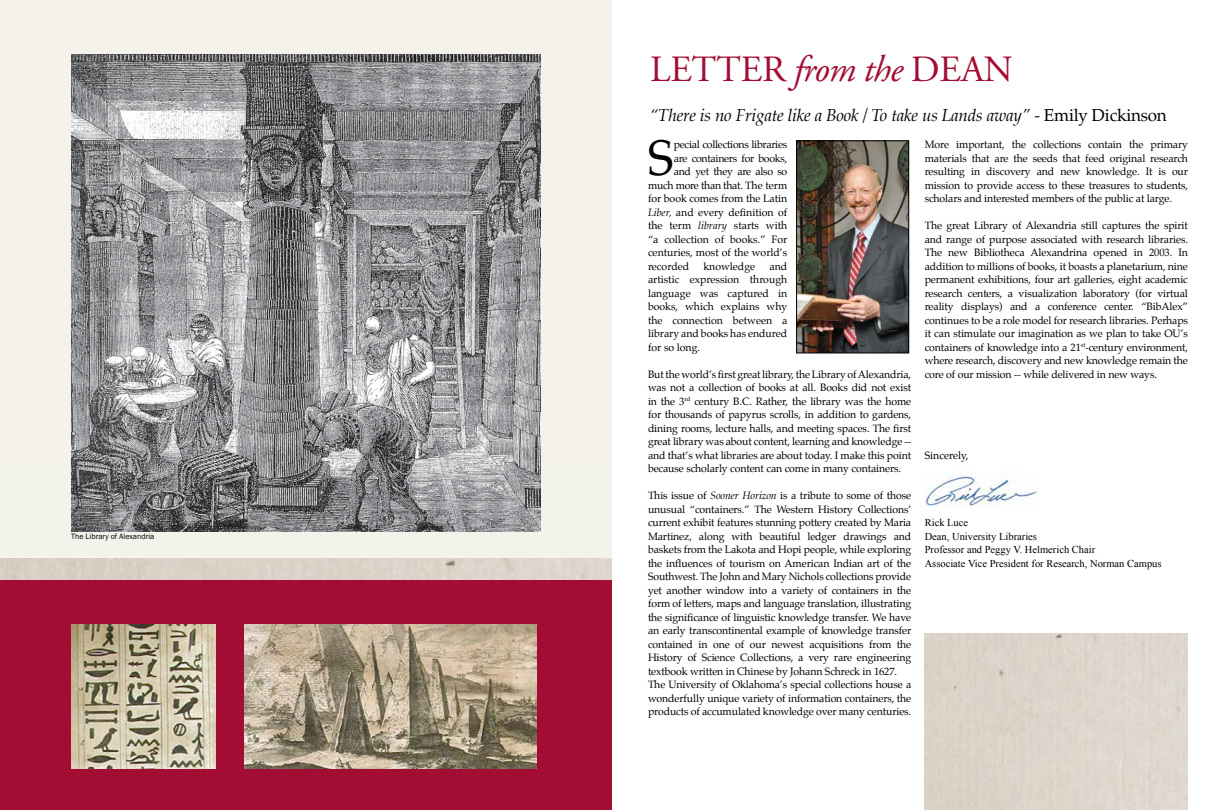
<style>
.page{position:relative;width:1224px;height:810px;background:#fff}
.page>*{position:absolute;margin:0;border:0;box-sizing:border-box;transform-origin:0 0}
.t1{font:49.2px "Palatino";color:#000}
.t2{font:37px "Adobe Garamond Pro";letter-spacing:.16em;color:#a30c33}
.t3{font:italic 17px "Palatino";letter-spacing:-.01em;color:#000}
.t4{font:10.5px/13.5px "Palatino";letter-spacing:-.01em;color:#000;text-align:justify}
.t5{font:10.5px/13.5px "Times New Roman";color:#000}
.t6{font:8px "Franklin Gothic";color:#000}
.s1{font-style:italic}
.s2{font-style:normal}
</style>
<div class="page">
<div style="left:925px;top:633px;width:263px;height:177px;background:#ddd5cc"></div>
<div style="left:0;top:0;width:612px;height:810px;background:#f4f2ea"></div>
<div style="left:0;top:580px;width:612px;height:230px;background:#a30c33"></div>
<img style="left:798px;top:143px;width:109px;height:208px">
<div style="left:796px;top:141px;width:113px;height:212px;border:1px solid #000"></div>
<img style="left:925px;top:476px;width:112px;height:31px">
<img style="left:71px;top:625px;width:144px;height:144px">
<img style="left:245px;top:625px;width:292px;height:144px">
<img style="left:71px;top:54px;width:470px;height:478px">
<p class="t6" style="left:71px;top:531px;width:85px">The Library of Alexandria</p>
<h2 class="t2" style="left:650px;top:47px;width:315px">LETTER <span class="s1">from the</span> DEAN</h2>
<h3 class="t3" style="left:650px;top:105px;width:518px">“There is no Frigate like a Book / To take us Lands away” <span class="s2">- Emily Dickinson</span></h3>
<h1 class="t1" style="left:648px;top:126px;width:27px">S</h1>
<p class="t4" style="left:674px;top:139px;width:115px">pecial collections libraries</p>
<p class="t4" style="left:674px;top:152px;width:115px">are containers for books,</p>
<p class="t4" style="left:674px;top:166px;width:115px">and yet they are also so</p>
<p class="t4" style="left:648px;top:179px;width:141px">much more than that. The term</p>
<p class="t4" style="left:648px;top:193px;width:141px">for book comes from the Latin</p>
<p class="t4" style="left:648px;top:206px;width:141px"><span class="s1">Liber,</span> and every definition of</p>
<p class="t4" style="left:648px;top:220px;width:141px">the term <span class="s1">library</span> starts with</p>
<p class="t4" style="left:648px;top:233px;width:141px">“a collection of books.” For</p>
<p class="t4" style="left:648px;top:247px;width:141px">centuries, most of the world’s</p>
<p class="t4" style="left:648px;top:260px;width:43px">recorded</p>
<p class="t4" style="left:703px;top:260px;width:53px">knowledge</p>
<p class="t4" style="left:648px;top:260px;width:141px;text-indent:122px">and artistic expression through language was captured in books, which explains why the connection between a library and books has endured for so long.</p>
<p class="t4" style="left:648px;top:368px;width:265px">But the world’s first great library, the Library of Alexandria, was not a collection of books at all. Books did not exist in the 3<sup>rd</sup> century B.C. Rather, the library was the home for thousands of papyrus scrolls, in addition to gardens, dining rooms, lecture halls, and meeting spaces. The first great library was about content, learning and knowledge -- and that’s what libraries are about today. I make this point because scholarly content can come in many containers.</p>
<p class="t4" style="left:648px;top:490px;width:265px;text-align:left">This issue of <span class="s1">Sooner Horizon</span> is a tribute to some of those unusual “containers.” The Western History Collections’ current exhibit features stunning pottery created by Maria Martinez, along with beautiful ledger drawings and baskets from the Lakota and Hopi people, while exploring the influences of tourism on American Indian art of the Southwest. The John and Mary Nichols collections provide yet another window into a variety of containers in the form of letters, maps and language translation, illustrating the significance of linguistic knowledge transfer. We have an early transcontinental example of knowledge transfer contained in one of our newest acquisitions from the History of Science Collections, a very rare engineering textbook written in Chinese by Johann Schreck in 1627.<br>The University of Oklahoma’s special collections house a wonderfully unique variety of information containers, the products of accumulated knowledge over many centuries.</p>
<p class="t4" style="left:925px;top:139px;width:265px">More important, the collections contain the primary materials that are the seeds that feed original research resulting in discovery and new knowledge. It is our mission to provide access to these treasures to students, scholars and interested members of the public at large.</p>
<p class="t4" style="left:925px;top:220px;width:265px">The great Library of Alexandria still captures the spirit and range of purpose associated with research libraries.<br>The new Bibliotheca Alexandrina opened in 2003. In addition to millions of books, it boasts a planetarium, nine permanent exhibitions, four art galleries, eight academic research centers, a visualization laboratory (for virtual reality displays) and a conference center. “BibAlex” continues to be a role model for research libraries. Perhaps it can stimulate our imagination as we plan to take OU’s containers of knowledge into a 21<sup>st</sup>-century environment, where research, discovery and new knowledge remain the core of our mission -- while delivered in new ways.</p>
<p class="t4" style="left:925px;top:449px;width:45px">Sincerely,</p>
<p class="t5" style="left:925px;top:516px;width:238px">Rick Luce<br>Dean, University Libraries<br>Professor and Peggy V. Helmerich Chair<br>Associate Vice President for Research, Norman Campus</p>
</div>
